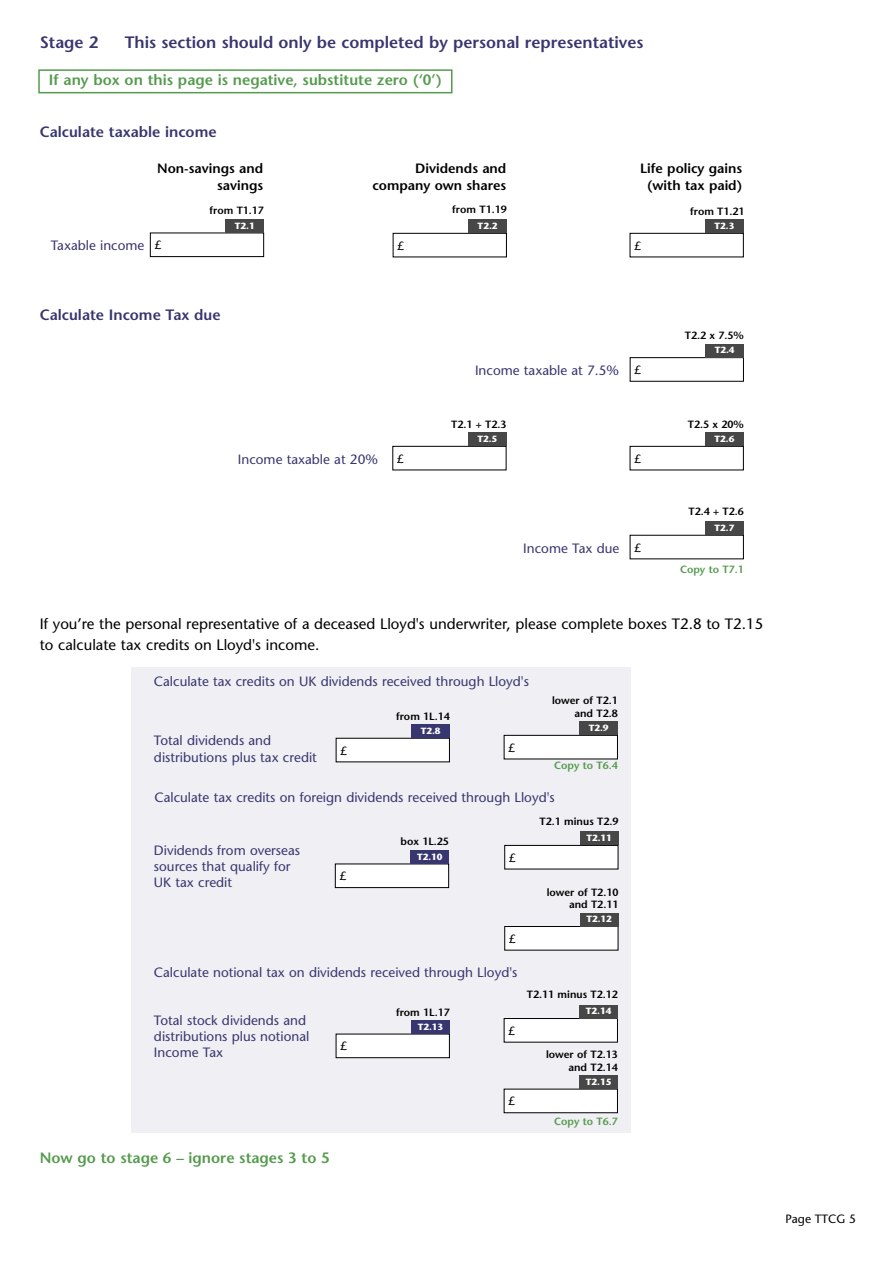
<style>
.page{position:relative;width:893px;height:1263px;background:#fff}
.page>*{position:absolute;margin:0;border:0;box-sizing:border-box;transform-origin:0 0}
.t1{font:600 16.5px "Stone Sans";color:#38366f}
.t2{font:15px/21px "Stone Sans";color:#000}
.t3{font:600 15px "Stone Sans";color:#549b4d}
.t4{font:600 15px "Stone Sans";color:#38366f}
.t5{font:13.5px/16.2px "Stone Sans";color:#38366f}
.t6{font:600 13.5px/16.2px "Stone Sans";color:#000;text-align:right}
.t7{font:12px "Stone Sans";color:#000}
.t8{font:600 10.5px/12.6px "Stone Sans";color:#000;text-align:right}
.t9{font:600 10.5px "Stone Sans";color:#549b4d}
.t10{font:700 9px "Stone Sans";color:#fff}
</style>
<div class="page">
<div style="left:131px;top:668px;width:500px;height:465px;background:#efeff4"></div>
<div style="left:150px;top:233px;width:114px;height:24px;border:1px solid #000"></div>
<div style="left:226px;top:219px;width:38px;height:14px;background:#474747"></div>
<div style="left:393px;top:233px;width:114px;height:24px;border:1px solid #000"></div>
<div style="left:468px;top:220px;width:39px;height:13px;background:#474747"></div>
<div style="left:630px;top:233px;width:113px;height:24px;border:1px solid #000"></div>
<div style="left:705px;top:220px;width:38px;height:13px;background:#474747"></div>
<div style="left:38px;top:69px;width:414px;height:24px;border:2px solid #549b4d"></div>
<div style="left:630px;top:357px;width:114px;height:24px;border:1px solid #000"></div>
<div style="left:705px;top:344px;width:39px;height:13px;background:#474747"></div>
<div style="left:393px;top:446px;width:113px;height:24px;border:1px solid #000"></div>
<div style="left:468px;top:433px;width:38px;height:13px;background:#474747"></div>
<div style="left:630px;top:446px;width:114px;height:24px;border:1px solid #000"></div>
<div style="left:705px;top:433px;width:39px;height:13px;background:#474747"></div>
<div style="left:705px;top:521px;width:39px;height:14px;background:#474747"></div>
<div style="left:336px;top:738px;width:113px;height:24px;background:#fff"></div>
<div style="left:411px;top:724px;width:39px;height:14px;background:#38366f"></div>
<div style="left:504px;top:735px;width:113px;height:24px;background:#fff"></div>
<div style="left:504px;top:735px;width:114px;height:24px;border:1px solid #000"></div>
<div style="left:579px;top:722px;width:39px;height:13px;background:#474747"></div>
<div style="left:336px;top:1034px;width:113px;height:24px;background:#fff"></div>
<div style="left:336px;top:1034px;width:114px;height:24px;border:1px solid #000"></div>
<div style="left:411px;top:1020px;width:39px;height:14px;background:#38366f"></div>
<div style="left:504px;top:1018px;width:113px;height:24px;background:#fff"></div>
<div style="left:504px;top:1018px;width:114px;height:24px;border:1px solid #000"></div>
<div style="left:579px;top:1005px;width:39px;height:13px;background:#474747"></div>
<div style="left:504px;top:1089px;width:113px;height:24px;background:#fff"></div>
<div style="left:579px;top:1075px;width:39px;height:14px;background:#474747"></div>
<div style="left:335px;top:864px;width:114px;height:23px;background:#fff"></div>
<div style="left:335px;top:864px;width:114px;height:24px;border:1px solid #000"></div>
<div style="left:411px;top:850px;width:38px;height:14px;background:#38366f"></div>
<div style="left:505px;top:845px;width:113px;height:24px;background:#fff"></div>
<div style="left:504px;top:845px;width:114px;height:24px;border:1px solid #000"></div>
<div style="left:580px;top:832px;width:38px;height:13px;background:#474747"></div>
<div style="left:505px;top:926px;width:113px;height:24px;background:#fff"></div>
<div style="left:504px;top:926px;width:114px;height:24px;border:1px solid #000"></div>
<div style="left:580px;top:913px;width:38px;height:13px;background:#474747"></div>
<p class="t1" style="left:40px;top:36px;width:60px">Stage 2</p>
<p class="t1" style="left:125px;top:36px;width:520px">This section should only be completed by personal representatives</p>
<p class="t3" style="left:49px;top:74px;width:394px">If any box on this page is negative, substitute zero (‘0’)</p>
<p class="t4" style="left:40px;top:126px;width:178px">Calculate taxable income</p>
<p class="t6" style="left:157px;top:162px;width:108px">Non-savings and savings</p>
<p class="t6" style="left:372px;top:162px;width:135px">Dividends and company own shares</p>
<p class="t6" style="left:640px;top:162px;width:104px;text-align:center">Life policy gains (with tax paid)</p>
<p class="t8" style="left:209px;top:205px;width:56px">from T1.17</p>
<p class="t8" style="left:452px;top:205px;width:56px">from T1.19</p>
<p class="t8" style="left:690px;top:206px;width:56px">from T1.21</p>
<p class="t10" style="left:235px;top:222px;width:21px">T2.1</p>
<p class="t10" style="left:478px;top:222px;width:21px">T2.2</p>
<p class="t10" style="left:715px;top:222px;width:21px">T2.3</p>
<p class="t5" style="left:51px;top:239px;width:95px">Taxable income</p>
<p class="t7" style="left:155px;top:240px;width:8px">£</p>
<p class="t7" style="left:398px;top:241px;width:8px">£</p>
<p class="t7" style="left:634px;top:241px;width:8px">£</p>
<p class="t4" style="left:40px;top:309px;width:182px">Calculate Income Tax due</p>
<p class="t8" style="left:685px;top:330px;width:60px">T2.2 x 7.5%</p>
<p class="t10" style="left:715px;top:347px;width:21px">T2.4</p>
<p class="t5" style="left:475px;top:364px;width:145px">Income taxable at 7.5%</p>
<p class="t7" style="left:635px;top:365px;width:8px">£</p>
<p class="t8" style="left:451px;top:419px;width:57px">T2.1 + T2.3</p>
<p class="t8" style="left:688px;top:419px;width:57px">T2.5 x 20%</p>
<p class="t10" style="left:477px;top:435px;width:21px">T2.5</p>
<p class="t10" style="left:715px;top:435px;width:21px">T2.6</p>
<p class="t5" style="left:238px;top:452px;width:142px">Income taxable at 20%</p>
<p class="t7" style="left:397px;top:454px;width:8px">£</p>
<p class="t7" style="left:634px;top:454px;width:8px">£</p>
<p class="t8" style="left:688px;top:506px;width:57px">T2.4 + T2.6</p>
<p class="t10" style="left:715px;top:524px;width:21px">T2.7</p>
<p class="t5" style="left:523px;top:541px;width:98px">Income Tax due</p>
<p class="t7" style="left:634px;top:543px;width:8px">£</p>
<p class="t9" style="left:680px;top:565px;width:65px">Copy to T7.1</p>
<p class="t2" style="left:40px;top:614px;width:725px">If you’re the personal representative of a deceased Lloyd's underwriter, please complete boxes T2.8 to T2.15 to calculate tax credits on Lloyd's income.</p>
<p class="t5" style="left:154px;top:675px;width:376px">Calculate tax credits on UK dividends received through Lloyd's</p>
<p class="t5" style="left:154px;top:734px;width:164px">Total dividends and distributions plus tax credit</p>
<p class="t7" style="left:341px;top:746px;width:8px">£</p>
<p class="t8" style="left:396px;top:711px;width:55px">from 1L.14</p>
<p class="t10" style="left:421px;top:727px;width:21px">T2.8</p>
<p class="t7" style="left:509px;top:743px;width:8px">£</p>
<p class="t8" style="left:552px;top:695px;width:67px">lower of T2.1 and T2.8</p>
<p class="t10" style="left:589px;top:724px;width:21px">T2.9</p>
<p class="t9" style="left:554px;top:762px;width:65px">Copy to T6.4</p>
<p class="t5" style="left:155px;top:791px;width:402px">Calculate tax credits on foreign dividends received through Lloyd's</p>
<p class="t8" style="left:540px;top:816px;width:80px">T2.1 minus T2.9</p>
<p class="t7" style="left:509px;top:853px;width:8px">£</p>
<p class="t10" style="left:586px;top:834px;width:27px">T2.11</p>
<p class="t8" style="left:401px;top:837px;width:50px">box 1L.25</p>
<p class="t5" style="left:154px;top:843px;width:148px">Dividends from overseas sources that qualify for<br>UK tax credit</p>
<p class="t10" style="left:417px;top:853px;width:27px">T2.10</p>
<p class="t7" style="left:340px;top:871px;width:8px">£</p>
<p class="t8" style="left:547px;top:887px;width:73px">lower of T2.10 and T2.11</p>
<p class="t7" style="left:509px;top:934px;width:8px">£</p>
<p class="t5" style="left:154px;top:965px;width:365px">Calculate notional tax on dividends received through Lloyd's</p>
<p class="t5" style="left:154px;top:1013px;width:157px">Total stock dividends and distributions plus notional<br>Income Tax</p>
<p class="t7" style="left:341px;top:1041px;width:8px">£</p>
<p class="t3" style="left:40px;top:1152px;width:292px">Now go to stage 6 – ignore stages 3 to 5</p>
<p class="t8" style="left:396px;top:1007px;width:55px">from 1L.17</p>
<p class="t10" style="left:418px;top:1023px;width:27px">T2.13</p>
<p class="t7" style="left:509px;top:1026px;width:8px">£</p>
<p class="t7" style="left:509px;top:1097px;width:8px">£</p>
<p class="t10" style="left:586px;top:915px;width:27px">T2.12</p>
<p class="t8" style="left:527px;top:989px;width:92px">T2.11 minus T2.12</p>
<p class="t10" style="left:586px;top:1007px;width:27px">T2.14</p>
<p class="t8" style="left:546px;top:1049px;width:73px">lower of T2.13 and T2.14</p>
<p class="t10" style="left:586px;top:1078px;width:27px">T2.15</p>
<p class="t9" style="left:554px;top:1117px;width:65px">Copy to T6.7</p>
<p class="t7" style="left:785px;top:1214px;width:72px">Page TTCG 5</p>
</div>
